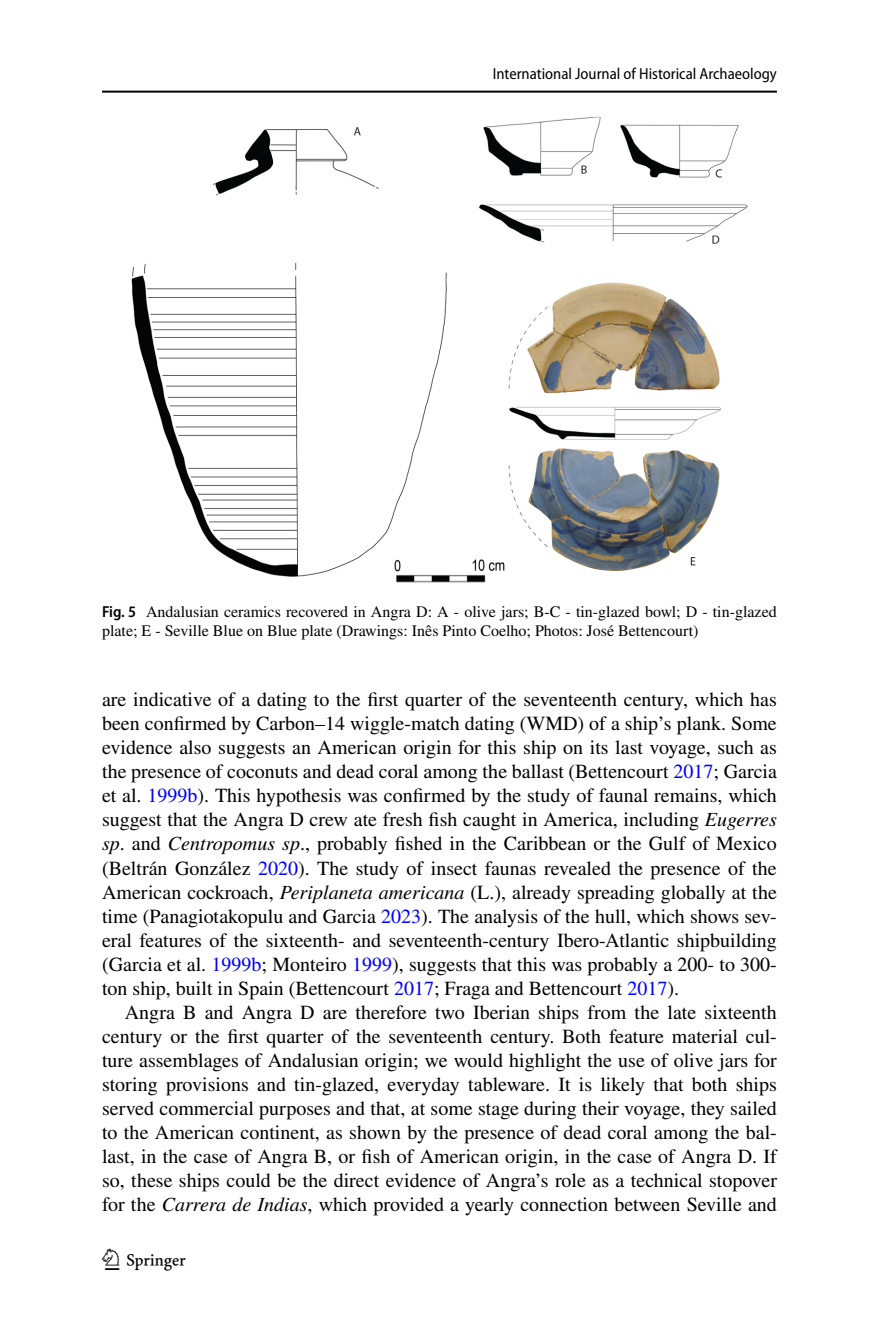
<style>
.page{position:relative;width:879px;height:1333px;background:#fff}
.page>*{position:absolute;margin:0;border:0;box-sizing:border-box;transform-origin:0 0}
.t1{font:30px "Springnew Regular 4";color:#000}
.t2{font:20px/24px "STIX";color:#000;text-align:justify}
.t3{font:16px/19px "STIX";color:#000}
.t4{font:semi-condensed 16px "Myriad Pro";color:#000}
.s1{font-family:"Myriad Pro";font-weight:600;font-stretch:semi-condensed}
.s2{color:#00f}
.s3{font-style:italic}
</style>
<div class="page">
<hr style="left:102px;top:91px;width:675px;height:2px;background:#000">
<img style="left:132px;top:116px;width:615px;height:466px">
<p class="t4" style="left:493px;top:65px;width:286px">International Journal of Historical Archaeology</p>
<p class="t3" style="left:102px;top:603px;width:676px"><span class="s1">Fig. 5</span> Andalusian ceramics recovered in Angra D: A - olive jars; B-C - tin-glazed bowl; D - tin-glazed plate; E - Seville Blue on Blue plate (Drawings: Inês Pinto Coelho; Photos: José Bettencourt)</p>
<p class="t2" style="left:102px;top:689px;width:676px">are indicative of a dating to the first quarter of the seventeenth century, which has been confirmed by Carbon–14 wiggle-match dating (WMD) of a ship’s plank. Some evidence also suggests an American origin for this ship on its last voyage, such as the presence of coconuts and dead coral among the ballast (Bettencourt <span class="s2">2017</span>; Garcia et al. <span class="s2">1999b</span>). This hypothesis was confirmed by the study of faunal remains, which suggest that the Angra D crew ate fresh fish caught in America, including <span class="s3">Eugerres sp</span>. and <span class="s3">Centropomus sp</span>., probably fished in the Caribbean or the Gulf of Mexico (Beltrán González <span class="s2">2020</span>). The study of insect faunas revealed the presence of the American cockroach, <span class="s3">Periplaneta americana</span> (L.), already spreading globally at the time (Panagiotakopulu and Garcia <span class="s2">2023</span>). The analysis of the hull, which shows sev&shy;eral features of the sixteenth- and seventeenth-century Ibero-Atlantic shipbuilding (Garcia et al. <span class="s2">1999b</span>; Monteiro <span class="s2">1999</span>), suggests that this was probably a 200- to 300- ton ship, built in Spain (Bettencourt <span class="s2">2017</span>; Fraga and Bettencourt <span class="s2">2017</span>).</p>
<p class="t2" style="left:102px;top:1001px;width:676px;text-indent:23px">Angra B and Angra D are therefore two Iberian ships from the late sixteenth century or the first quarter of the seventeenth century. Both feature material cul&shy;ture assemblages of Andalusian origin; we would highlight the use of olive jars for storing provisions and tin-glazed, everyday tableware. It is likely that both ships served commercial purposes and that, at some stage during their voyage, they sailed to the American continent, as shown by the presence of dead coral among the bal&shy;last, in the case of Angra B, or fish of American origin, in the case of Angra D. If so, these ships could be the direct evidence of Angra’s role as a technical stopover for the <span class="s3">Carrera de Indias</span>, which provided a yearly connection between Seville and</p>
<h1 class="t1" style="left:105px;top:1248px;width:83px">1 3</h1>
</div>
